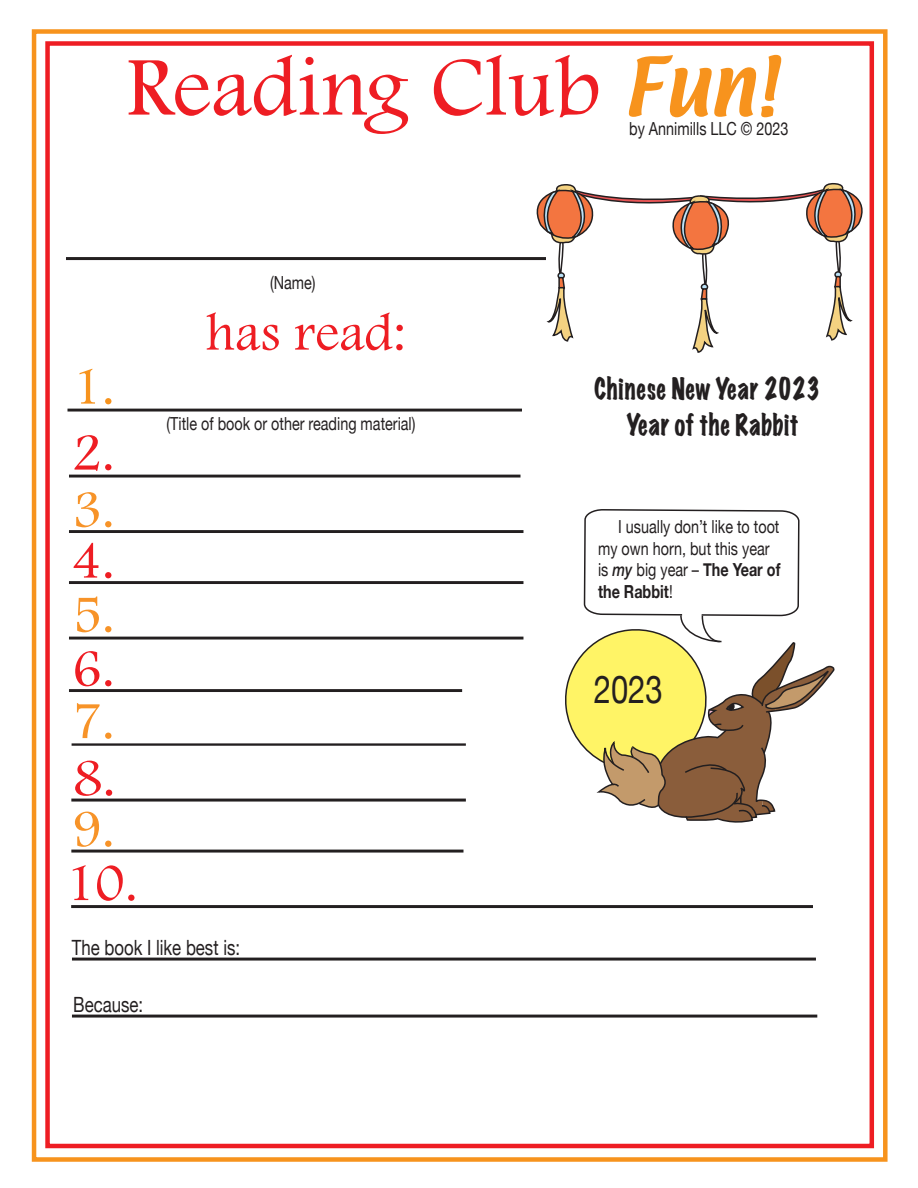
<style>
.page{position:relative;width:918px;height:1188px;background:#fff}
.page>*{position:absolute;margin:0;border:0;box-sizing:border-box;transform-origin:0 0}
.t1{font:86.85px "Footlight MT Light";color:#ee1d23}
.t2{font:72px "Textile";color:#f7931d;scale:.95 1}
.t3{font:54px/108.4px "Footlight MT Light";color:#ee1d23;text-align:justify}
.t4{font:54px/106.5px "Footlight MT Light";color:#f79328;text-align:justify}
.t5{font:54px "Footlight MT Light";color:#f7931d}
.t6{font:38.85px "Helvetica Neue";color:#231f20;scale:.8 1}
.t7{font:expanded 27px/36px "Marker Felt";letter-spacing:.035em;color:#231f20;text-align:center;scale:.8 1}
.t8{font:21px "Helvetica Neue";color:#231f20;scale:.8 1}
.t9{font:18px/21.6px "Helvetica Neue";color:#231f20;scale:.8 1}
.s1{font-weight:500;font-style:italic}
.s2{font-weight:700}
</style>
<div class="page">
<hr style="left:66px;top:257px;width:480px;height:3px;background:#231f20">
<hr style="left:67px;top:409px;width:455px;height:3px;background:#231f20">
<hr style="left:69px;top:475px;width:452px;height:3px;background:#231f20">
<hr style="left:69px;top:530px;width:454px;height:3px;background:#231f20">
<hr style="left:69px;top:581px;width:454px;height:3px;background:#231f20">
<hr style="left:69px;top:637px;width:454px;height:3px;background:#231f20">
<hr style="left:69px;top:689px;width:393px;height:3px;background:#231f20">
<hr style="left:72px;top:743px;width:394px;height:3px;background:#231f20">
<hr style="left:71px;top:799px;width:395px;height:3px;background:#231f20">
<hr style="left:71px;top:850px;width:392px;height:3px;background:#231f20">
<hr style="left:71px;top:905px;width:742px;height:3px;background:#231f20">
<hr style="left:72px;top:958px;width:744px;height:3px;background:#231f20">
<hr style="left:72px;top:1015px;width:745px;height:3px;background:#231f20">
<div style="left:32px;top:29px;width:856px;height:1133px;border:4px solid #f7931d"></div>
<div style="left:45px;top:41px;width:829px;height:1107px;border:4px solid #ee1d23"></div>
<svg style="left:528px;top:183px;width:344px;height:171px"></svg>
<svg style="left:565px;top:509px;width:270px;height:314px"></svg>
<h1 class="t1" style="left:126px;top:35px;width:475px">Reading Club</h1>
<h2 class="t2" style="left:623px;top:36px;width:163px">Fun!</h2>
<p class="t9" style="left:629px;top:119px;width:201px">by Annimills LLC © 2023</p>
<h3 class="t5" style="left:72px;top:354px;width:44px">1.</h3>
<h3 class="t3" style="left:72px;top:397px;width:45px">2.<br>4.<br>6.<br>8.</h3>
<h3 class="t4" style="left:72px;top:455px;width:44px">3.<br>5.<br>7.<br>9.</h3>
<p class="t9" style="left:270px;top:272px;width:59px">(Name)</p>
<h3 class="t3" style="left:205px;top:277px;width:202px">has read:</h3>
<p class="t9" style="left:166px;top:413px;width:313px">(Title of book or other reading material)</p>
<h3 class="t7" style="left:594px;top:370px;width:284px">Chinese New Year 2023<br>Year of the Rabbit</h3>
<p class="t9" style="left:598px;top:517px;width:230px;text-indent:20px">I usually don’t like to toot my own horn, but this year is <span class="s1">my</span> big year – <span class="s2">The Year of the Rabbit</span>!</p>
<h3 class="t6" style="left:594px;top:661px;width:88px">2023</h3>
<h3 class="t3" style="left:65px;top:827px;width:74px">10.</h3>
<p class="t8" style="left:72px;top:932px;width:212px">The book I like best is:</p>
<p class="t8" style="left:73px;top:989px;width:89px">Because:</p>
</div>
